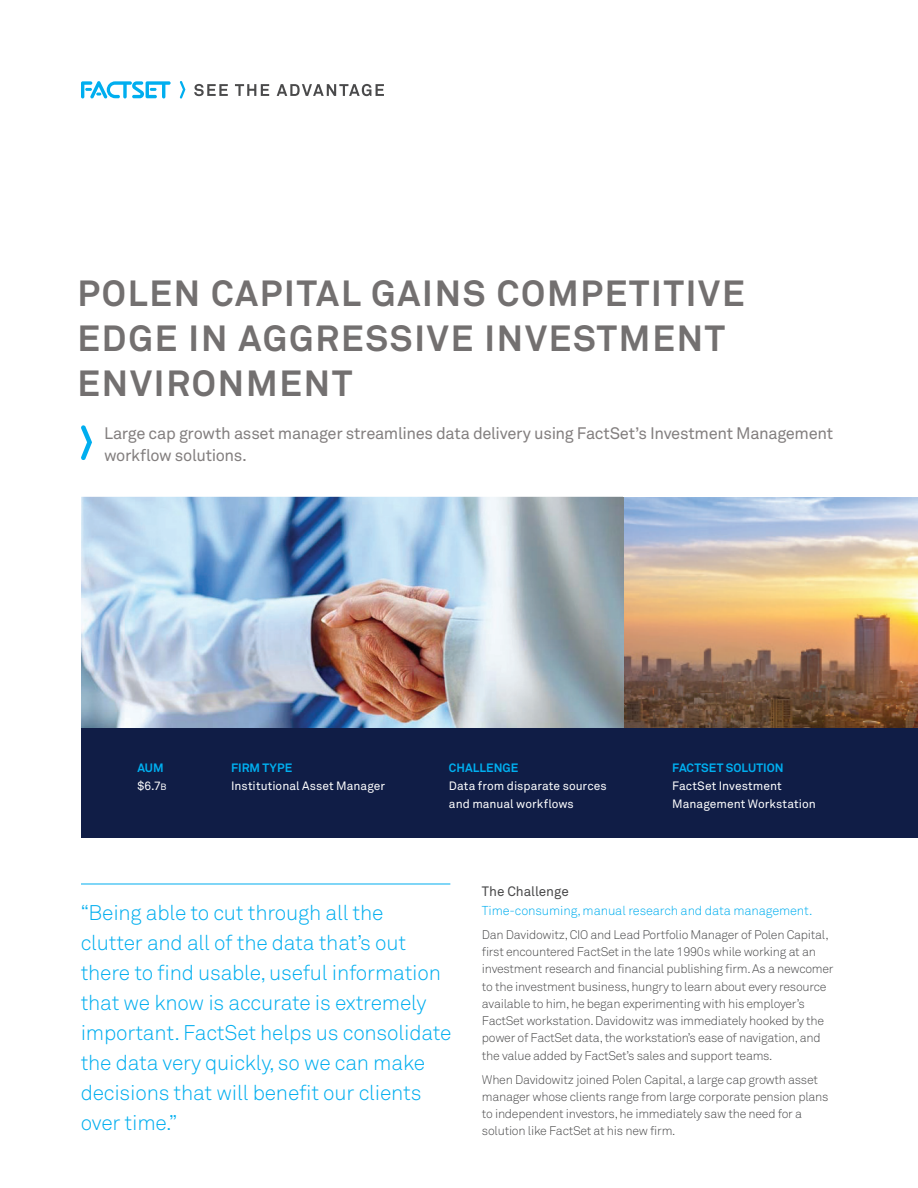
<style>
.page{position:relative;width:918px;height:1188px;background:#fff}
.page>*{position:absolute;margin:0;border:0;box-sizing:border-box;transform-origin:0 0}
.t1{font:700 36px/45px "Akkurat Pro";letter-spacing:.05em;color:#737070}
.t2{font:21px/30px "Akkurat Light Pro";letter-spacing:-.01em;color:#00aeef}
.t3{font:16.5px/21.8px "Akkurat Pro";letter-spacing:-.02em;color:#837f7f}
.t4{font:13.5px "Akkurat Pro";letter-spacing:-.005em;color:#4a4a4b}
.t5{font:12.75px "Akkurat Light Pro";letter-spacing:-.01em;color:#00aeef}
.t6{font:12.3px/17.2px "Akkurat Light Pro";letter-spacing:-.02em;color:#4a4a4b}
.t7{font:12px/18px "Akkurat Pro";letter-spacing:.005em;color:#fff}
.t8{font:700 12px "Akkurat Pro";color:#00aeef}
.s1{font-weight:700;color:#00aeef}
.s2{font-size:9px}
</style>
<div class="page">
<img style="left:623px;top:497px;width:295px;height:232px">
<svg style="left:194px;top:84px;width:34px;height:12px"></svg>
<svg style="left:235px;top:84px;width:34px;height:12px"></svg>
<svg style="left:277px;top:84px;width:107px;height:12px"></svg>
<svg style="left:81px;top:81px;width:90px;height:18px"></svg>
<svg style="left:180px;top:81px;width:5px;height:18px"></svg>
<hr style="left:81px;top:884px;width:369px;height:1px;background:#00aeef">
<svg style="left:81px;top:425px;width:11px;height:35px"></svg>
<img style="left:81px;top:497px;width:540px;height:232px">
<img style="left:621px;top:497px;width:2px;height:232px">
<div style="left:81px;top:729px;width:837px;height:109px;background:#101d46"></div>
<h1 class="t1" style="left:78px;top:271px;width:669px">POLEN CAPITAL GAINS COMPETITIVE<br>EDGE IN AGGRESSIVE INVESTMENT<br>ENVIRONMENT</h1>
<h3 class="t3" style="left:104px;top:423px;width:731px">Large cap growth asset manager streamlines data delivery using FactSet’s Investment Management workflow solutions.</h3>
<p class="t7" style="left:137px;top:760px;width:31px"><span class="s1">AUM </span>$6.7<span class="s2">B</span></p>
<p class="t8" style="left:449px;top:761px;width:71px">CHALLENGE</p>
<p class="t8" style="left:231px;top:761px;width:63px">FIRM TYPE</p>
<p class="t7" style="left:231px;top:778px;width:155px">Institutional Asset Manager</p>
<p class="t7" style="left:449px;top:778px;width:159px">Data from disparate sources and manual workflows</p>
<p class="t8" style="left:672px;top:761px;width:113px">FACTSET SOLUTION</p>
<p class="t7" style="left:672px;top:778px;width:145px">FactSet Investment<br>Management Workstation</p>
<p class="t2" style="left:81px;top:898px;width:372px">“Being able to cut through all the<br>clutter and all of the data that’s out there to find usable, useful information that we know is accurate is extremely important. FactSet helps us consolidate the data very quickly, so we can make decisions that will benefit our clients over time.”</p>
<p class="t4" style="left:482px;top:883px;width:88px">The Challenge</p>
<p class="t5" style="left:482px;top:903px;width:332px">Time-consuming, manual research and data management.</p>
<p class="t6" style="left:482px;top:926px;width:353px">Dan Davidowitz, CIO and Lead Portfolio Manager of Polen Capital, first encountered FactSet in the late 1990s while working at an investment research and financial publishing firm. As a newcomer to the investment business, hungry to learn about every resource available to him, he began experimenting with his employer’s FactSet workstation. Davidowitz was immediately hooked by the power of FactSet data, the workstation’s ease of navigation, and the value added by FactSet’s sales and support teams.</p>
<p class="t6" style="left:482px;top:1071px;width:348px">When Davidowitz joined Polen Capital, a large cap growth asset manager whose clients range from large corporate pension plans to independent investors, he immediately saw the need for a solution like FactSet at his new firm.</p>
</div>
